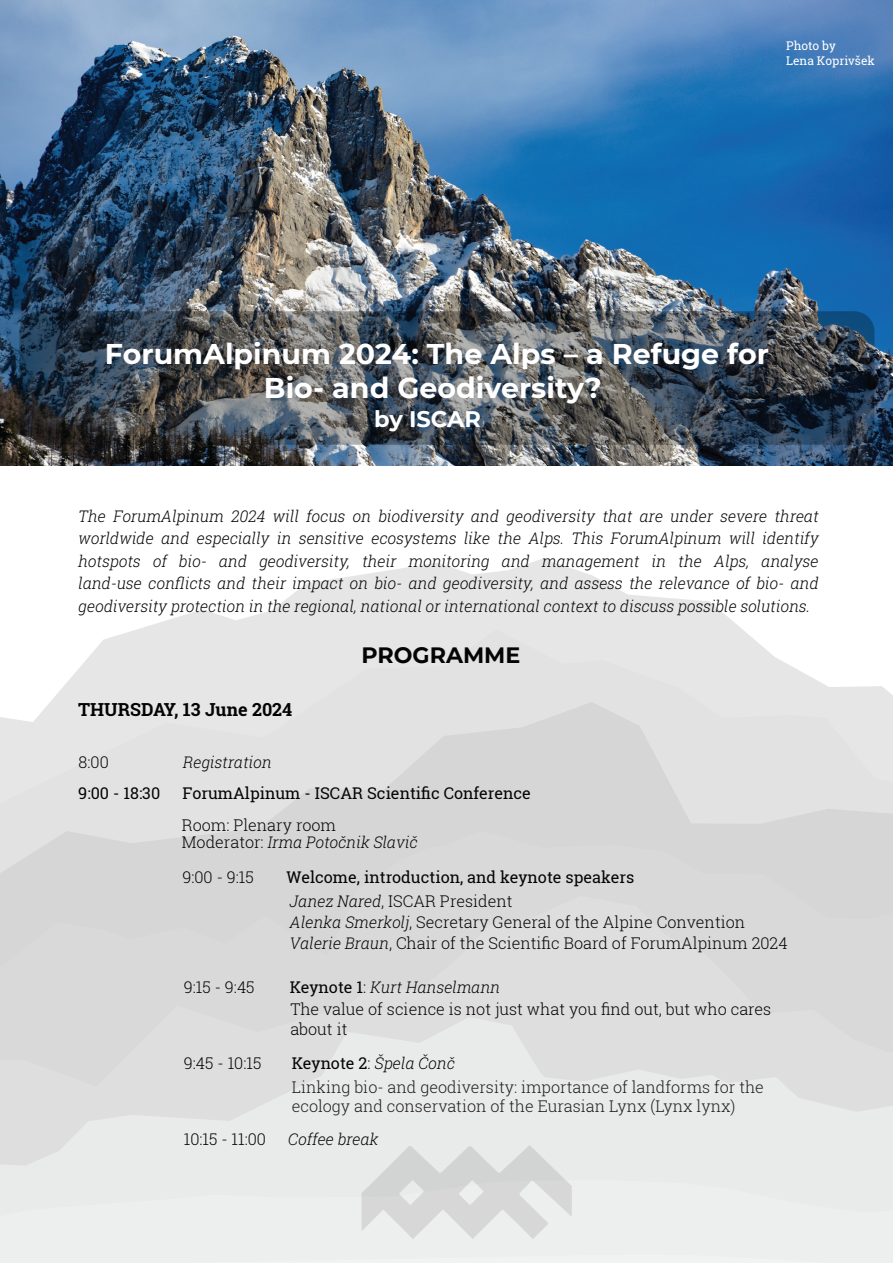
<style>
.page{position:relative;width:893px;height:1263px;background:#fff}
.page>*{position:absolute;margin:0;border:0;box-sizing:border-box;transform-origin:0 0}
.t1{font:700 28.5px/34.2px "Montserrat";color:#fff;text-align:center}
.t2{font:700 22.5px "Montserrat";color:#fff}
.t3{font:700 22.2px "Montserrat";color:#040503}
.t4{font:700 18px "Roboto Slab";color:#040503}
.t5{font:italic 300 16.2px/22.5px "Roboto Slab";color:#040503;text-align:justify}
.t6{font:300 16.2px/21px "Roboto Slab";color:#040503}
.t7{font:300 16.2px/19.5px "Roboto Slab";color:#231f20}
.t8{font:16.2px "Roboto Slab";color:#040503}
.t9{font:300 15.9px "Roboto Slab";color:#040503}
.t10{font:12px/14.4px "Roboto Slab";color:#fff}
.s1{font-style:italic}
.s2{font-weight:400;font-style:normal}
.s3{font-style:normal}
</style>
<div class="page">
<img style="left:0;top:0;width:893px;height:466px">
<svg style="left:140px;top:559px;width:602px;height:70px;fill:#e6e6e7"></svg>
<svg style="left:50px;top:629px;width:843px;height:73px;background:#e8e8e9"></svg>
<svg style="left:0;top:702px;width:893px;height:129px;background:#dfdfdf"></svg>
<div style="left:0;top:831px;width:893px;height:65px;background:#d6d6d6"></div>
<div style="left:0;top:896px;width:893px;height:121px;background:#d9d9d9"></div>
<svg style="left:0;top:1017px;width:893px;height:163px;background:#e3e4e4"></svg>
<div style="left:0;top:1180px;width:893px;height:74px;background:#edeeee"></div>
<div style="left:0;top:1254px;width:893px;height:9px;background:#edeeee"></div>
<svg style="left:361px;top:1145px;width:211px;height:94px;background:#dedfde"></svg>
<svg style="left:19px;top:311px;width:855px;height:134px;background:#474f57"></svg>
<p class="t10" style="left:786px;top:39px;width:90px">Photo by<br>Lena Koprivšek</p>
<h1 class="t1" style="left:105px;top:335px;width:666px">ForumAlpinum 2024: The Alps – a Refuge for<br>Bio- and Geodiversity?</h1>
<h2 class="t2" style="left:374px;top:402px;width:108px">by ISCAR</h2>
<p class="t5" style="left:78px;top:504px;width:742px">The ForumAlpinum 2024 will focus on biodiversity and geodiversity that are under severe threat worldwide and especially in sensitive ecosystems like the Alps. This ForumAlpinum will identify hotspots of bio- and geodiversity, their monitoring and management in the Alps, analyse land-use conflicts and their impact on bio- and geodiversity, and assess the relevance of bio- and geodiversity protection in the regional, national or international context to discuss possible solutions.</p>
<p class="t9" style="left:489px;top:516px;width:189px">http://forumalpinum.org/</p>
<p class="t4" style="left:78px;top:697px;width:216px">THURSDAY, 13 June 2024</p>
<p class="t6" style="left:79px;top:751px;width:32px">8:00</p>
<p class="t5" style="left:183px;top:750px;width:90px">Registration</p>
<h3 class="t3" style="left:361px;top:639px;width:160px">PROGRAMME</h3>
<p class="t8" style="left:78px;top:782px;width:83px">9:00 - 18:30</p>
<p class="t8" style="left:182px;top:782px;width:350px">ForumAlpinum - ISCAR Scientific Conference</p>
<p class="t6" style="left:182px;top:816px;width:237px;line-height:16.5px">Room: Plenary room<br>Moderator: <span class="s1">Irma Potočnik Slavič</span></p>
<p class="t6" style="left:182px;top:866px;width:73px">9:00 - 9:15</p>
<p class="t8" style="left:287px;top:866px;width:349px">Welcome, introduction, and keynote speakers</p>
<p class="t6" style="left:184px;top:976px;width:72px">9:15 - 9:45</p>
<p class="t6" style="left:184px;top:1052px;width:79px">9:45 - 10:15</p>
<p class="t6" style="left:290px;top:890px;width:500px"><span class="s1">Janez Nared</span>, ISCAR President<br><span class="s1">Alenka Smerkolj</span>, Secretary General of the Alpine Convention<br><span class="s1">Valerie Braun</span>, Chair of the Scientific Board of ForumAlpinum 2024</p>
<p class="t5" style="left:290px;top:975px;width:212px"><span class="s2">Keynote 1</span><span class="s3">:</span> Kurt Hanselmann</p>
<p class="t6" style="left:290px;top:999px;width:482px;line-height:19.5px">The value of science is not just what you find out, but who cares about it</p>
<p class="t5" style="left:292px;top:1052px;width:165px"><span class="s2">Keynote 2</span><span class="s3">:</span> Špela Čonč</p>
<p class="t7" style="left:292px;top:1076px;width:474px">Linking bio- and geodiversity: importance of landforms for the ecology and conservation of the Eurasian Lynx (Lynx lynx)</p>
<p class="t6" style="left:184px;top:1128px;width:84px">10:15 - 11:00</p>
<p class="t5" style="left:288px;top:1127px;width:92px">Coffee break</p>
</div>
